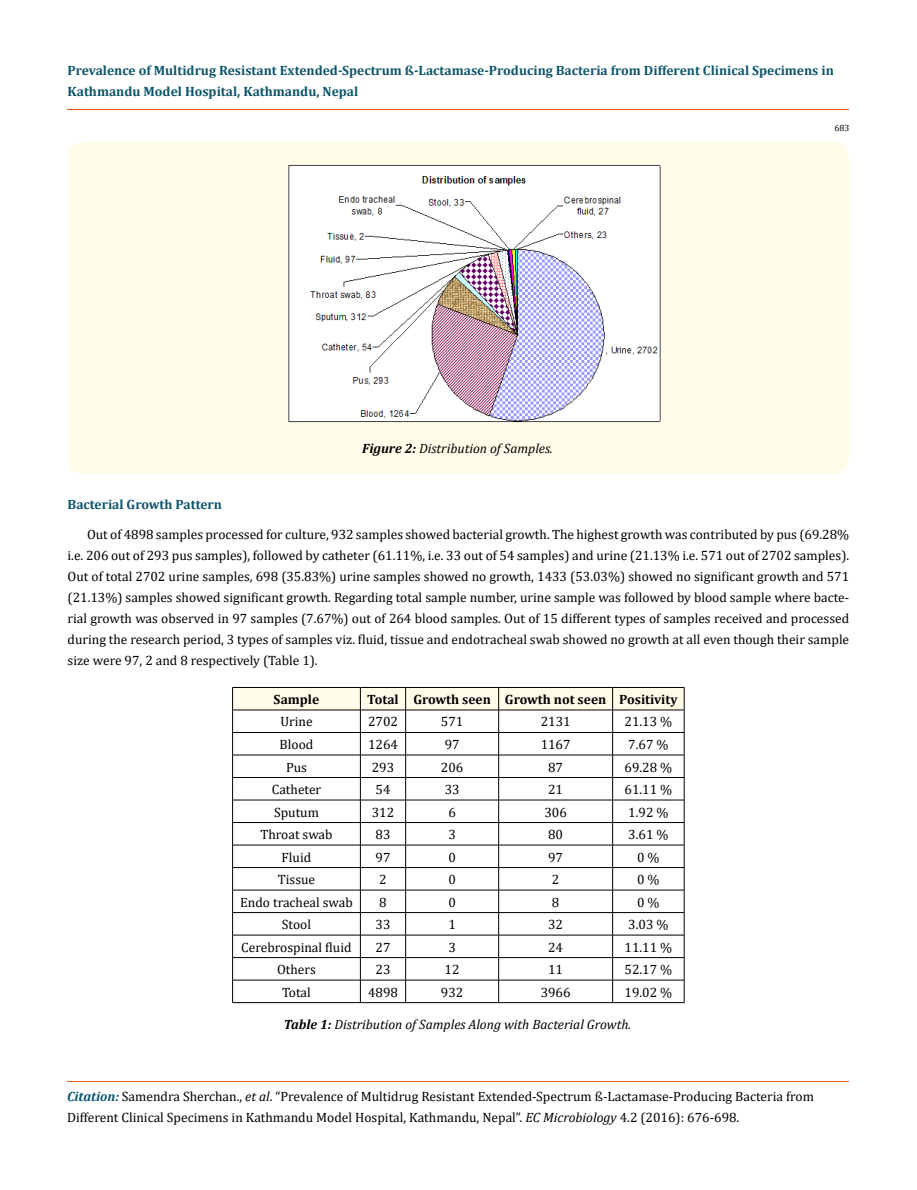
<style>
.page{position:relative;width:917px;height:1190px;background:#fff}
.page>*{position:absolute;margin:0;border:0;box-sizing:border-box;transform-origin:0 0}
.t1{font:13.5px/21px "Cambria";color:#000}
.t2{font:700 13.5px/21px "Cambria";color:#0e546a}
.t3{font:italic 13.5px "Cambria";color:#000}
.t4{font:700 13.5px "Cambria";color:#000}
.t5{font:9px "Cambria";color:#000}
.s1{font-weight:700}
.s2{font-weight:700;font-style:italic;color:#0e546a}
.s3{font-style:italic}
</style>
<div class="page">
<hr style="left:68px;top:109px;width:781px;height:1px;background:#e05d1a">
<hr style="left:68px;top:1081px;width:781px;height:1px;background:#e05d1a">
<div style="left:68px;top:141px;width:781px;height:333px;background:#fffde9;border-radius:18px"></div>
<img style="left:288px;top:164px;width:373px;height:259px">
<svg style="left:232px;top:687px;width:453px;height:315px"></svg>
<hr style="left:232px;top:1002px;width:128px;height:1px;background:#000">
<hr style="left:360px;top:1002px;width:45px;height:1px;background:#000">
<hr style="left:405px;top:1002px;width:93px;height:1px;background:#000">
<hr style="left:498px;top:1002px;width:114px;height:1px;background:#000">
<hr style="left:612px;top:1002px;width:72px;height:1px;background:#000">
<p class="t2" style="left:68px;top:59px;width:767px">Prevalence of Multidrug Resistant Extended-Spectrum ß-Lactamase-Producing Bacteria from Different Clinical Specimens in<br>Kathmandu Model Hospital, Kathmandu, Nepal</p>
<p class="t3" style="left:362px;top:438px;width:192px"><span class="s1">Figure 2:</span> Distribution of Samples.</p>
<p class="t5" style="left:834px;top:123px;width:16px">683</p>
<p class="t2" style="left:68px;top:493px;width:156px">Bacterial Growth Pattern</p>
<p class="t1" style="left:68px;top:523px;width:783px;text-align:justify;text-indent:19px">Out of 4898 samples processed for culture, 932 samples showed bacterial growth. The highest growth was contributed by pus (69.28% i.e. 206 out of 293 pus samples), followed by catheter (61.11%, i.e. 33 out of 54 samples) and urine (21.13% i.e. 571 out of 2702 samples).<br>Out of total 2702 urine samples, 698 (35.83%) urine samples showed no growth, 1433 (53.03%) showed no significant growth and 571 (21.13%) samples showed significant growth. Regarding total sample number, urine sample was followed by blood sample where bacte&shy;rial growth was observed in 97 samples (7.67%) out of 264 blood samples. Out of 15 different types of samples received and processed during the research period, 3 types of samples viz. fluid, tissue and endotracheal swab showed no growth at all even though their sample size were 97, 2 and 8 respectively (Table 1).</p>
<p class="t4" style="left:274px;top:690px;width:47px">Sample</p>
<p class="t4" style="left:367px;top:690px;width:312px">Total Growth seen Growth not seen Positivity</p>
<p class="t1" style="left:280px;top:711px;width:34px">Urine</p>
<p class="t1" style="left:368px;top:711px;width:31px">2702</p>
<p class="t1" style="left:441px;top:711px;width:24px">571</p>
<p class="t1" style="left:540px;top:711px;width:31px">2131</p>
<p class="t1" style="left:624px;top:711px;width:49px">21.13 %</p>
<p class="t1" style="left:279px;top:734px;width:35px">Blood</p>
<p class="t1" style="left:368px;top:734px;width:31px">1264</p>
<p class="t1" style="left:444px;top:734px;width:16px">97</p>
<p class="t1" style="left:540px;top:734px;width:31px">1167</p>
<p class="t1" style="left:628px;top:734px;width:42px">7.67 %</p>
<p class="t1" style="left:286px;top:756px;width:22px">Pus</p>
<p class="t1" style="left:372px;top:756px;width:24px">293</p>
<p class="t1" style="left:441px;top:756px;width:24px">206</p>
<p class="t1" style="left:548px;top:756px;width:16px">87</p>
<p class="t1" style="left:624px;top:756px;width:49px">69.28 %</p>
<p class="t1" style="left:272px;top:779px;width:51px">Catheter</p>
<p class="t1" style="left:375px;top:779px;width:16px">54</p>
<p class="t1" style="left:444px;top:779px;width:16px">33</p>
<p class="t1" style="left:548px;top:779px;width:16px">21</p>
<p class="t1" style="left:624px;top:779px;width:49px">61.11 %</p>
<p class="t1" style="left:274px;top:801px;width:46px">Sputum</p>
<p class="t1" style="left:372px;top:801px;width:24px">312</p>
<p class="t1" style="left:448px;top:801px;width:9px">6</p>
<p class="t1" style="left:544px;top:801px;width:24px">306</p>
<p class="t1" style="left:628px;top:801px;width:42px">1.92 %</p>
<p class="t1" style="left:260px;top:824px;width:74px">Throat swab</p>
<p class="t1" style="left:375px;top:824px;width:16px">83</p>
<p class="t1" style="left:448px;top:824px;width:9px">3</p>
<p class="t1" style="left:548px;top:824px;width:16px">80</p>
<p class="t1" style="left:628px;top:824px;width:42px">3.61 %</p>
<p class="t1" style="left:282px;top:846px;width:31px">Fluid</p>
<p class="t1" style="left:375px;top:846px;width:16px">97</p>
<p class="t1" style="left:448px;top:846px;width:9px">0</p>
<p class="t1" style="left:548px;top:846px;width:16px">97</p>
<p class="t1" style="left:637px;top:846px;width:24px">0 %</p>
<p class="t1" style="left:278px;top:869px;width:39px">Tissue</p>
<p class="t1" style="left:379px;top:869px;width:9px">2</p>
<p class="t1" style="left:448px;top:869px;width:9px">0</p>
<p class="t1" style="left:552px;top:869px;width:9px">2</p>
<p class="t1" style="left:637px;top:869px;width:24px">0 %</p>
<p class="t1" style="left:240px;top:891px;width:114px">Endo tracheal swab</p>
<p class="t1" style="left:379px;top:891px;width:9px">8</p>
<p class="t1" style="left:448px;top:891px;width:9px">0</p>
<p class="t1" style="left:552px;top:891px;width:9px">8</p>
<p class="t1" style="left:637px;top:891px;width:24px">0 %</p>
<p class="t1" style="left:282px;top:914px;width:31px">Stool</p>
<p class="t1" style="left:375px;top:914px;width:16px">33</p>
<p class="t1" style="left:448px;top:914px;width:9px">1</p>
<p class="t1" style="left:548px;top:914px;width:16px">32</p>
<p class="t1" style="left:628px;top:914px;width:42px">3.03 %</p>
<p class="t1" style="left:241px;top:936px;width:112px">Cerebrospinal fluid</p>
<p class="t1" style="left:375px;top:936px;width:16px">27</p>
<p class="t1" style="left:448px;top:936px;width:9px">3</p>
<p class="t1" style="left:548px;top:936px;width:16px">24</p>
<p class="t1" style="left:624px;top:936px;width:49px">11.11 %</p>
<p class="t1" style="left:277px;top:959px;width:40px">Others</p>
<p class="t1" style="left:375px;top:959px;width:16px">23</p>
<p class="t1" style="left:444px;top:959px;width:16px">12</p>
<p class="t1" style="left:548px;top:959px;width:16px">11</p>
<p class="t1" style="left:624px;top:959px;width:49px">52.17 %</p>
<p class="t1" style="left:282px;top:981px;width:30px">Total</p>
<p class="t1" style="left:368px;top:981px;width:31px">4898</p>
<p class="t1" style="left:441px;top:981px;width:24px">932</p>
<p class="t1" style="left:540px;top:981px;width:31px">3966</p>
<p class="t1" style="left:624px;top:981px;width:49px">19.02 %</p>
<p class="t3" style="left:284px;top:1015px;width:349px"><span class="s1">Table 1:</span> Distribution of Samples Along with Bacterial Growth.</p>
<p class="t1" style="left:67px;top:1086px;width:748px"><span class="s2">Citation:</span> Samendra Sherchan., <span class="s3">et al</span>. “Prevalence of Multidrug Resistant Extended-Spectrum ß-Lactamase-Producing Bacteria from<br>Different Clinical Specimens in Kathmandu Model Hospital, Kathmandu, Nepal”. <span class="s3">EC Microbiology</span> 4.2 (2016): 676-698.</p>
</div>
